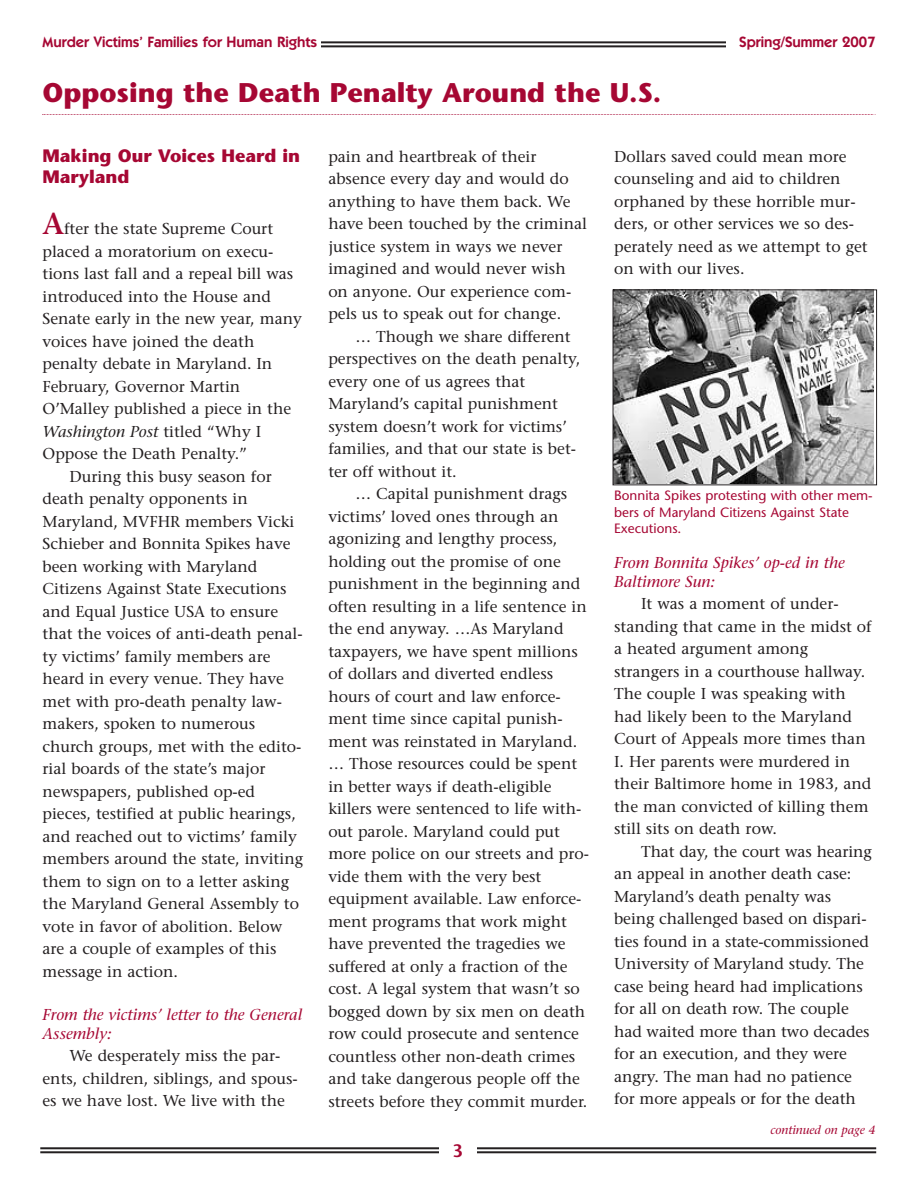
<style>
.page{position:relative;width:918px;height:1188px;background:#fff}
.page>*{position:absolute;margin:0;border:0;box-sizing:border-box;transform-origin:0 0}
.t1{font:700 27px "Stone Sans";color:#a60733}
.t2{font:700 18px/21.6px "Stone Sans";color:#a60733}
.t3{font:600 18px "Stone Sans";color:#a60733}
.t4{font:15.75px/22.5px "Stone Serif";color:#231f20}
.t5{font:italic 15.75px/18.9px "Stone Serif";color:#a60733}
.t6{font:italic 15.75px "Stone Serif";color:#231f20}
.t7{font:600 15px "Itc Kabel";color:#a60733}
.t8{font:13.5px/16.2px "Stone Sans";color:#a60733}
.t9{font:italic 12px "Stone Serif";color:#a60733}
.s1{font-weight:600;font-size:30px;color:#a60733}
.s2{font-style:normal}
</style>
<div class="page">
<hr style="left:41px;top:41px;width:836px;height:2px;background:#231f20">
<hr style="left:41px;top:45px;width:836px;height:2px;background:#231f20">
<div style="left:726px;top:35px;width:151px;height:24px;background:#fff"></div>
<hr style="left:40px;top:1147px;width:836px;height:2px;background:#231f20">
<hr style="left:40px;top:1151px;width:836px;height:2px;background:#231f20">
<div style="left:439px;top:1142px;width:37px;height:24px;background:#fff"></div>
<div style="left:41px;top:35px;width:280px;height:24px;background:#fff"></div>
<svg style="left:43px;top:114px;width:833px;height:1px"></svg>
<img style="left:615px;top:292px;width:259px;height:191px">
<div style="left:613px;top:290px;width:264px;height:195px;border:1px solid #231f20"></div>
<p class="t7" style="left:43px;top:37px;width:276px">Murder Victims’ Families for Human Rights</p>
<h1 class="t1" style="left:43px;top:82px;width:620px">Opposing the Death Penalty Around the U.S.</h1>
<p class="t7" style="left:739px;top:37px;width:138px">Spring/Summer 2007</p>
<p class="t2" style="left:43px;top:147px;width:259px">Making Our Voices Heard in<br>Maryland</p>
<p class="t4" style="left:43px;top:219px;width:232px"><span class="s1">A</span>fter the state Supreme Court</p>
<p class="t4" style="left:43px;top:242px;width:232px">placed a moratorium on execu-</p>
<p class="t4" style="left:43px;top:264px;width:252px">tions last fall and a repeal bill was</p>
<p class="t4" style="left:43px;top:287px;width:230px">introduced into the House and</p>
<p class="t4" style="left:43px;top:309px;width:261px">Senate early in the new year, many</p>
<p class="t4" style="left:43px;top:332px;width:213px">voices have joined the death</p>
<p class="t4" style="left:43px;top:354px;width:231px">penalty debate in Maryland. In</p>
<p class="t4" style="left:43px;top:377px;width:199px">February, Governor Martin</p>
<p class="t4" style="left:43px;top:399px;width:250px">O’Malley published a piece in the</p>
<p class="t6" style="left:43px;top:425px;width:220px">Washington Post <span class="s2">titled “Why I</span></p>
<p class="t4" style="left:43px;top:444px;width:206px">Oppose the Death Penalty.”</p>
<p class="t4" style="left:70px;top:467px;width:204px">During this busy season for</p>
<p class="t4" style="left:43px;top:489px;width:207px">death penalty opponents in</p>
<p class="t4" style="left:43px;top:512px;width:253px">Maryland, MVFHR members Vicki</p>
<p class="t4" style="left:43px;top:534px;width:250px">Schieber and Bonnita Spikes have</p>
<p class="t4" style="left:43px;top:557px;width:216px">been working with Maryland</p>
<p class="t4" style="left:43px;top:579px;width:246px">Citizens Against State Executions</p>
<p class="t4" style="left:43px;top:602px;width:237px">and Equal Justice USA to ensure</p>
<p class="t4" style="left:43px;top:624px;width:262px">that the voices of anti-death penal-</p>
<p class="t4" style="left:43px;top:647px;width:229px">ty victims’ family members are</p>
<p class="t4" style="left:43px;top:669px;width:243px">heard in every venue. They have</p>
<p class="t4" style="left:43px;top:692px;width:241px">met with pro-death penalty law-</p>
<p class="t4" style="left:43px;top:714px;width:214px">makers, spoken to numerous</p>
<p class="t4" style="left:43px;top:737px;width:260px">church groups, met with the edito-</p>
<p class="t4" style="left:43px;top:759px;width:225px">rial boards of the state’s major</p>
<p class="t4" style="left:43px;top:782px;width:214px">newspapers, published op-ed</p>
<p class="t4" style="left:43px;top:804px;width:255px">pieces, testified at public hearings,</p>
<p class="t4" style="left:43px;top:827px;width:256px">and reached out to victims’ family</p>
<p class="t4" style="left:43px;top:849px;width:262px">members around the state, inviting</p>
<p class="t4" style="left:43px;top:872px;width:248px">them to sign on to a letter asking</p>
<p class="t4" style="left:43px;top:894px;width:258px">the Maryland General Assembly to</p>
<p class="t4" style="left:43px;top:917px;width:241px">vote in favor of abolition. Below</p>
<p class="t4" style="left:43px;top:939px;width:235px">are a couple of examples of this</p>
<p class="t4" style="left:43px;top:962px;width:137px">message in action.</p>
<p class="t5" style="left:43px;top:1007px;width:261px">From the victims’ letter to the General<br>Assembly:</p>
<p class="t4" style="left:43px;top:1046px;width:257px;text-indent:27px">We desperately miss the par&shy;ents, children, siblings, and spous&shy;es we have lost. We live with the</p>
<p class="t4" style="left:328px;top:147px;width:260px">pain and heartbreak of their absence every day and would do anything to have them back. We have been touched by the criminal justice system in ways we never imagined and would never wish on anyone. Our experience com&shy;pels us to speak out for change.</p>
<p class="t4" style="left:328px;top:327px;width:254px;text-indent:27px">… Though we share different perspectives on the death penalty, every one of us agrees that<br>Maryland’s capital punishment system doesn’t work for victims’ families, and that our state is bet&shy;ter off without it.</p>
<p class="t4" style="left:328px;top:484px;width:262px;text-indent:27px">… Capital punishment drags victims’ loved ones through an agonizing and lengthy process, holding out the promise of one punishment in the beginning and often resulting in a life sentence in the end anyway. …As Maryland taxpayers, we have spent millions of dollars and diverted endless hours of court and law enforce&shy;ment time since capital punish&shy;ment was reinstated in Maryland. … Those resources could be spent in better ways if death-eligible killers were sentenced to life with&shy;out parole. Maryland could put more police on our streets and pro&shy;vide them with the very best equipment available. Law enforce&shy;ment programs that work might have prevented the tragedies we suffered at only a fraction of the cost. A legal system that wasn’t so bogged down by six men on death row could prosecute and sentence countless other non-death crimes and take dangerous people off the streets before they commit murder.</p>
<p class="t3" style="left:453px;top:1143px;width:12px">3</p>
<p class="t4" style="left:614px;top:147px;width:255px">Dollars saved could mean more counseling and aid to children orphaned by these horrible mur&shy;ders, or other services we so des&shy;perately need as we attempt to get on with our lives.</p>
<p class="t8" style="left:614px;top:489px;width:260px">Bonnita Spikes protesting with other mem&shy;bers of Maryland Citizens Against State<br>Executions.</p>
<p class="t5" style="left:614px;top:555px;width:232px">From Bonnita Spikes’ op-ed in the<br>Baltimore Sun:</p>
<p class="t4" style="left:614px;top:594px;width:259px;text-indent:27px">It was a moment of under&shy;standing that came in the midst of a heated argument among strangers in a courthouse hallway.<br>The couple I was speaking with had likely been to the Maryland<br>Court of Appeals more times than<br>I. Her parents were murdered in their Baltimore home in 1983, and the man convicted of killing them still sits on death row.</p>
<p class="t4" style="left:614px;top:842px;width:259px;text-indent:27px">That day, the court was hearing an appeal in another death case:<br>Maryland’s death penalty was being challenged based on dispari&shy;ties found in a state-commissioned<br>University of Maryland study. The case being heard had implications for all on death row. The couple had waited more than two decades for an execution, and they were angry. The man had no patience for more appeals or for the death</p>
<p class="t9" style="left:770px;top:1125px;width:107px">continued on page 4</p>
</div>
